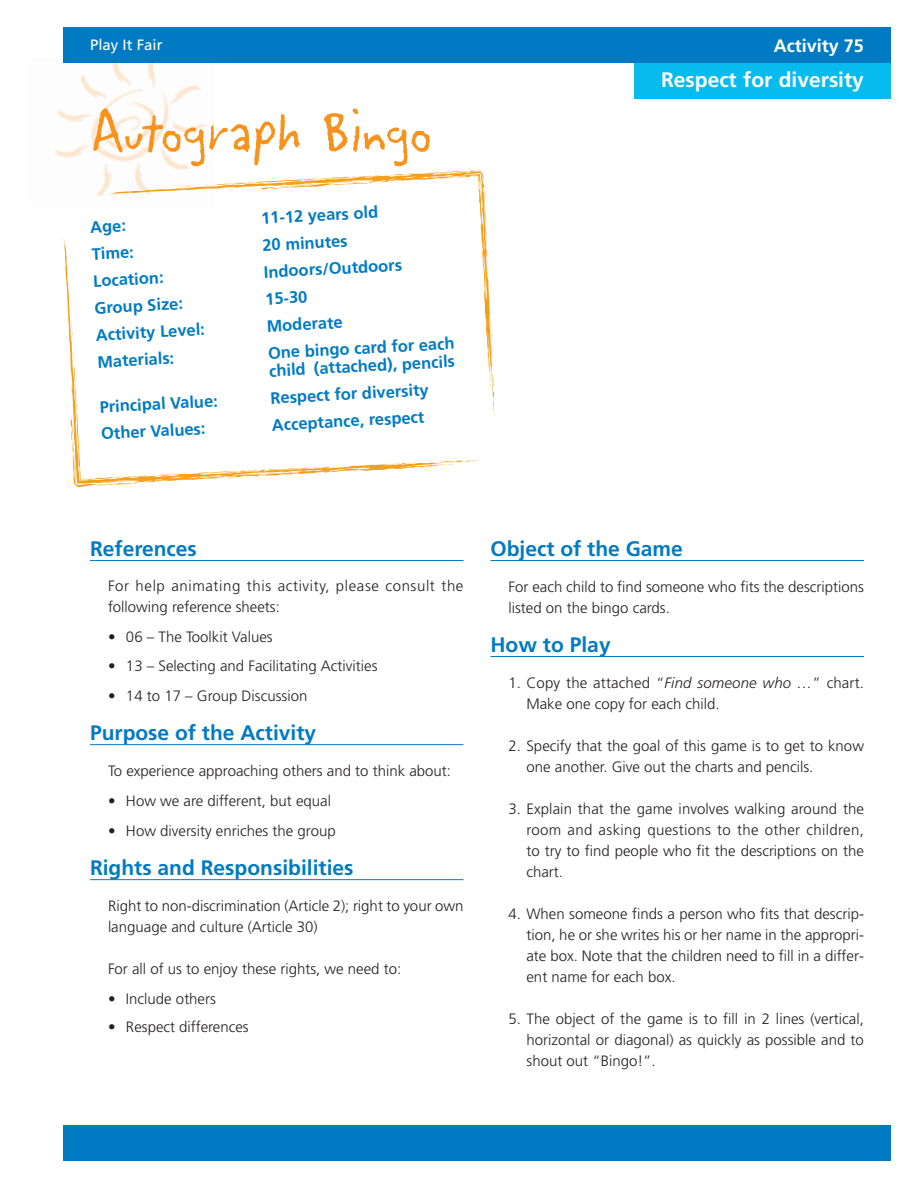
<style>
.page{position:relative;width:918px;height:1188px;background:#fff}
.page>*{position:absolute;margin:0;border:0;box-sizing:border-box;transform-origin:0 0}
.t1{font:63px "Litterbox ICG";letter-spacing:-.015em;color:#f7931d}
.t2{font:700 21px "Frutiger";color:#007bc3}
.t3{font:700 21px "Frutiger";color:#fff}
.t4{font:700 18px "Frutiger";color:#fff}
.t5{font:700 16.5px/18px "Frutiger";color:#007bc3}
.t6{font:300 15px/21px "Frutiger";color:#231f20}
.t7{font:300 15px/20.7px "Frutiger";letter-spacing:.04em;color:#231f20}
.t8{font:15px "Frutiger";color:#fff}
.s1{font-style:italic}
</style>
<div class="page">
<div style="left:63px;top:1125px;width:828px;height:36px;background:#007bc3"></div>
<img style="left:55px;top:63px;width:151px;height:134px">
<svg style="left:64px;top:240px;width:372px;height:243px"></svg>
<svg style="left:436px;top:460px;width:43px;height:6px"></svg>
<svg style="left:355px;top:468px;width:12px;height:4px"></svg>
<svg style="left:331px;top:467px;width:14px;height:4px"></svg>
<svg style="left:309px;top:468px;width:15px;height:5px"></svg>
<svg style="left:261px;top:472px;width:23px;height:2px"></svg>
<svg style="left:291px;top:469px;width:8px;height:6px"></svg>
<svg style="left:202px;top:473px;width:6px;height:5px"></svg>
<svg style="left:214px;top:470px;width:37px;height:8px"></svg>
<svg style="left:157px;top:475px;width:4px;height:7px"></svg>
<svg style="left:172px;top:474px;width:14px;height:8px"></svg>
<svg style="left:70px;top:347px;width:77px;height:140px"></svg>
<svg style="left:71px;top:302px;width:3px;height:39px"></svg>
<svg style="left:64px;top:244px;width:2px;height:13px"></svg>
<svg style="left:107px;top:167px;width:385px;height:214px"></svg>
<svg style="left:489px;top:370px;width:5px;height:42px"></svg>
<svg style="left:484px;top:284px;width:4px;height:12px"></svg>
<svg style="left:484px;top:258px;width:4px;height:15px"></svg>
<svg style="left:482px;top:236px;width:5px;height:15px"></svg>
<svg style="left:480px;top:184px;width:3px;height:24px"></svg>
<svg style="left:480px;top:216px;width:6px;height:8px"></svg>
<svg style="left:433px;top:173px;width:6px;height:5px"></svg>
<svg style="left:445px;top:170px;width:34px;height:8px"></svg>
<svg style="left:390px;top:175px;width:5px;height:7px"></svg>
<svg style="left:405px;top:173px;width:14px;height:8px"></svg>
<svg style="left:162px;top:175px;width:219px;height:15px"></svg>
<svg style="left:113px;top:193px;width:11px;height:2px"></svg>
<div style="left:63px;top:27px;width:828px;height:36px;background:#007bc3"></div>
<hr style="left:90px;top:560px;width:374px;height:1px;background:#007bc3">
<hr style="left:90px;top:744px;width:374px;height:1px;background:#007bc3">
<hr style="left:90px;top:879px;width:374px;height:1px;background:#007bc3">
<hr style="left:490px;top:560px;width:374px;height:1px;background:#007bc3">
<hr style="left:490px;top:656px;width:374px;height:1px;background:#007bc3">
<div style="left:634px;top:63px;width:257px;height:36px;background:#06bbee"></div>
<p class="t8" style="left:90px;top:39px;width:74px">Play It Fair</p>
<p class="t4" style="left:774px;top:38px;width:92px">Activity 75</p>
<h1 class="t1" style="left:90px;top:113px;width:343px">Autograph Bingo</h1>
<p class="t5" style="left:90px;top:219px;width:37px;rotate:-3deg">Age:</p>
<p class="t5" style="left:91px;top:246px;width:44px;rotate:-3deg">Time:</p>
<p class="t5" style="left:93px;top:273px;width:72px;rotate:-3deg">Location:</p>
<p class="t5" style="left:94px;top:300px;width:90px;rotate:-3deg">Group Size:</p>
<p class="t5" style="left:261px;top:210px;width:119px;rotate:-3deg">11-12 years old</p>
<p class="t5" style="left:262px;top:237px;width:87px;rotate:-3deg">20 minutes</p>
<p class="t5" style="left:263px;top:264px;width:140px;rotate:-3deg">Indoors/Outdoors</p>
<p class="t5" style="left:265px;top:291px;width:44px;rotate:-3deg">15-30</p>
<p class="t5" style="left:96px;top:327px;width:111px;rotate:-3deg">Activity Level:</p>
<p class="t5" style="left:266px;top:318px;width:78px;rotate:-3deg">Moderate</p>
<p class="t5" style="left:97px;top:354px;width:78px;rotate:-3deg">Materials:</p>
<p class="t5" style="left:268px;top:345px;width:188px;rotate:-3deg">One bingo card for each child (attached), pencils</p>
<p class="t5" style="left:99px;top:399px;width:120px;rotate:-3deg">Principal Value:</p>
<p class="t5" style="left:270px;top:390px;width:160px;rotate:-3deg">Respect for diversity</p>
<p class="t5" style="left:101px;top:426px;width:106px;rotate:-3deg">Other Values:</p>
<p class="t5" style="left:271px;top:417px;width:154px;rotate:-3deg">Acceptance, respect</p>
<h2 class="t3" style="left:661px;top:71px;width:204px">Respect for diversity</h2>
<h2 class="t2" style="left:90px;top:540px;width:108px">References</h2>
<p class="t7" style="left:108px;top:577px;width:357px">For help animating this activity, please consult the following reference sheets:</p>
<p class="t6" style="left:108px;top:627px;width:166px">• 06 – The Toolkit Values</p>
<p class="t6" style="left:108px;top:657px;width:271px">• 13 – Selecting and Facilitating Activities</p>
<p class="t6" style="left:108px;top:686px;width:201px">• 14 to 17 – Group Discussion</p>
<h2 class="t2" style="left:90px;top:724px;width:228px">Purpose of the Activity</h2>
<p class="t6" style="left:108px;top:761px;width:345px">To experience approaching others and to think about:</p>
<p class="t6" style="left:108px;top:791px;width:225px">• How we are different, but equal</p>
<p class="t6" style="left:108px;top:821px;width:229px">• How diversity enriches the group</p>
<h2 class="t2" style="left:90px;top:859px;width:265px">Rights and Responsibilities</h2>
<p class="t6" style="left:108px;top:896px;width:357px">Right to non-discrimination (Article 2); right to your own language and culture (Article 30)</p>
<p class="t6" style="left:108px;top:959px;width:295px">For all of us to enjoy these rights, we need to:</p>
<p class="t6" style="left:108px;top:989px;width:109px">• Include others</p>
<p class="t6" style="left:108px;top:1018px;width:142px">• Respect differences</p>
<h2 class="t2" style="left:490px;top:540px;width:194px">Object of the Game</h2>
<p class="t6" style="left:508px;top:577px;width:357px">For each child to find someone who fits the descriptions listed on the bingo cards.</p>
<h2 class="t2" style="left:490px;top:636px;width:122px">How to Play</h2>
<p class="t6" style="left:526px;top:673px;width:339px;text-indent:-18px">1. Copy the attached “<span class="s1">Find someone who …</span>” chart.<br>Make one copy for each child.</p>
<p class="t6" style="left:526px;top:736px;width:339px;text-indent:-18px">2. Specify that the goal of this game is to get to know one another. Give out the charts and pencils.</p>
<p class="t6" style="left:526px;top:799px;width:339px;text-align:justify;text-indent:-18px">3. Explain that the game involves walking around the room and asking questions to the other children, to try to find people who fit the descriptions on the chart.</p>
<p class="t6" style="left:526px;top:904px;width:339px;text-align:justify;text-indent:-18px">4. When someone finds a person who fits that descrip&shy;tion, he or she writes his or her name in the appropri&shy;ate box. Note that the children need to fill in a differ&shy;ent name for each box.</p>
<p class="t6" style="left:526px;top:1009px;width:339px;text-align:justify;text-indent:-18px">5. The object of the game is to fill in 2 lines (vertical, horizontal or diagonal) as quickly as possible and to shout out “Bingo!”.</p>
</div>
